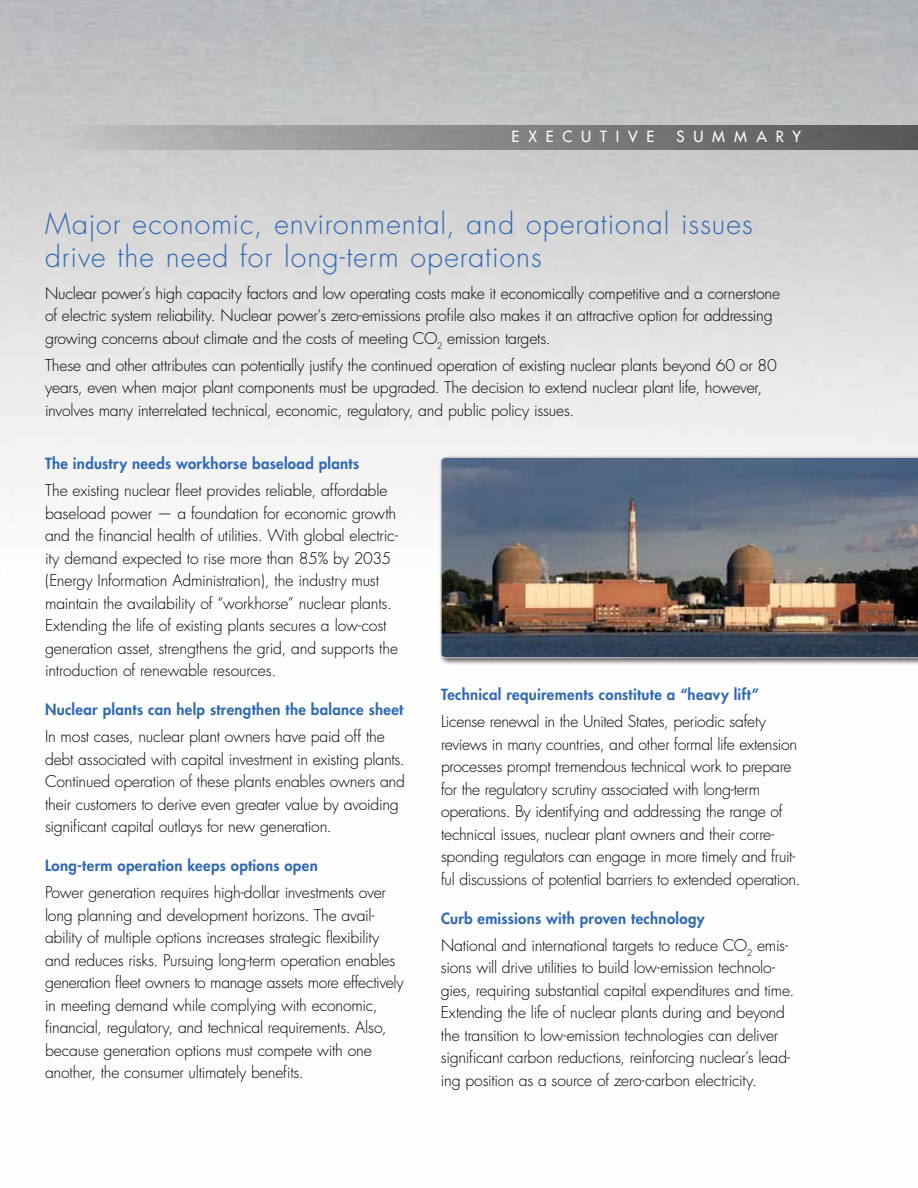
<style>
.page{position:relative;width:918px;height:1188px;background:#fff}
.page>*{position:absolute;margin:0;border:0;box-sizing:border-box;transform-origin:0 0}
.t1{font:300 28.5px/33px "Futura";letter-spacing:.035em;color:#3069b3}
.t2{font:300 15.75px/22.5px "Futura";letter-spacing:-.015em;color:#000}
.t3{font:800 15px "Futura";letter-spacing:.02em;color:#3069b3}
.t4{font:15px "Futura";color:#fff}
</style>
<div class="page">
<img style="left:0;top:0;width:918px;height:471px">
<div style="left:45px;top:125px;width:873px;height:24px;background:linear-gradient(to right,#c3c2c2,#545251)"></div>
<div style="left:439px;top:455px;width:479px;height:211px;background:#000;opacity:.65"></div>
<img style="left:440px;top:457px;width:478px;height:201px">
<p class="t4" style="left:512px;top:127px;width:99px">EXECUTI</p>
<p class="t4" style="left:628px;top:127px;width:26px">V E</p>
<p class="t4" style="left:677px;top:127px;width:125px">SUMMA R Y</p>
<h1 class="t1" style="left:45px;top:208px;width:709px">Major economic, environmental, and operational issues drive the need for long-term operations</h1>
<p class="t2" style="left:45px;top:282px;width:737px">Nuclear power’s high capacity factors and low operating costs make it economically competitive and a cornerstone of electric system reliability. Nuclear power’s zero-emissions profile also makes it an attractive option for addressing growing concerns about climate and the costs of meeting CO<sub>2</sub> emission targets.</p>
<p class="t2" style="left:45px;top:354px;width:733px">These and other attributes can potentially justify the continued operation of existing nuclear plants beyond 60 or 80 years, even when major plant components must be upgraded. The decision to extend nuclear plant life, however, involves many interrelated technical, economic, regulatory, and public policy issues.</p>
<p class="t3" style="left:45px;top:454px;width:316px">The industry needs workhorse baseload plants</p>
<p class="t2" style="left:45px;top:480px;width:355px">The existing nuclear fleet provides reliable, affordable baseload power — a foundation for economic growth and the financial health of utilities. With global electric&shy;ity demand expected to rise more than 85% by 2035 (Energy Information Administration), the industry must maintain the availability of “workhorse” nuclear plants.<br>Extending the life of existing plants secures a low-cost generation asset, strengthens the grid, and supports the introduction of renewable resources.</p>
<p class="t3" style="left:45px;top:700px;width:360px">Nuclear plants can help strengthen the balance sheet</p>
<p class="t2" style="left:45px;top:726px;width:361px">In most cases, nuclear plant owners have paid off the debt associated with capital investment in existing plants.<br>Continued operation of these plants enables owners and their customers to derive even greater value by avoiding significant capital outlays for new generation.</p>
<p class="t3" style="left:45px;top:856px;width:274px">Long-term operation keeps options open</p>
<p class="t2" style="left:45px;top:882px;width:360px">Power generation requires high-dollar investments over long planning and development horizons. The avail&shy;ability of multiple options increases strategic flexibility and reduces risks. Pursuing long-term operation enables generation fleet owners to manage assets more effectively in meeting demand while complying with economic, financial, regulatory, and technical requirements. Also, because generation options must compete with one another, the consumer ultimately benefits.</p>
<p class="t3" style="left:441px;top:685px;width:320px">Technical requirements constitute a “heavy lift”</p>
<p class="t2" style="left:441px;top:711px;width:361px">License renewal in the United States, periodic safety reviews in many countries, and other formal life extension processes prompt tremendous technical work to prepare for the regulatory scrutiny associated with long-term operations. By identifying and addressing the range of technical issues, nuclear plant owners and their corre&shy;sponding regulators can engage in more timely and fruit&shy;ful discussions of potential barriers to extended operation.</p>
<p class="t3" style="left:441px;top:909px;width:265px">Curb emissions with proven technology</p>
<p class="t2" style="left:441px;top:934px;width:355px">National and international targets to reduce CO<sub>2</sub> emis&shy;sions will drive utilities to build low-emission technolo&shy;gies, requiring substantial capital expenditures and time.<br>Extending the life of nuclear plants during and beyond the transition to low-emission technologies can deliver significant carbon reductions, reinforcing nuclear’s lead&shy;ing position as a source of zero-carbon electricity.</p>
</div>
